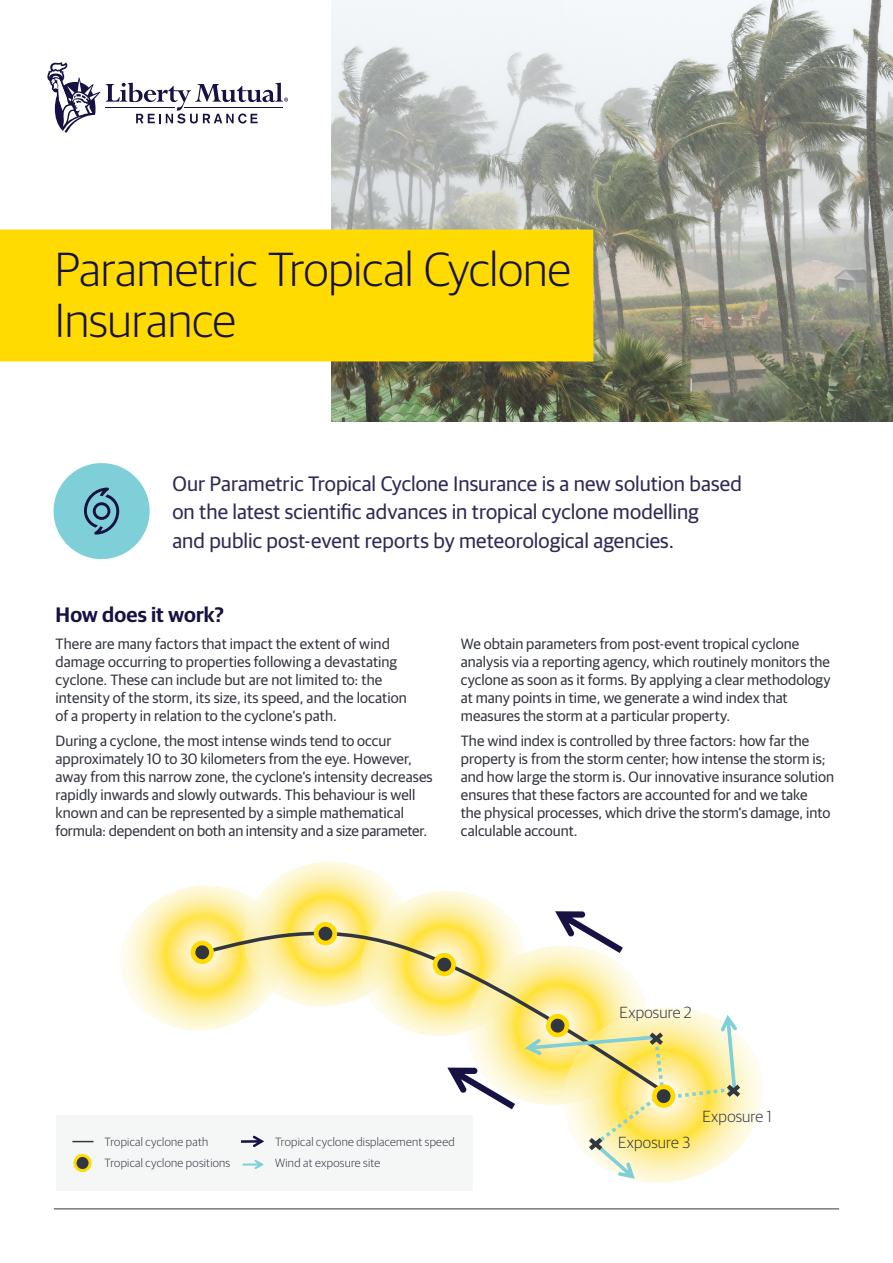
<style>
.page{position:relative;width:893px;height:1263px;background:#fff}
.page>*{position:absolute;margin:0;border:0;box-sizing:border-box;transform-origin:0 0}
.Headline_1_36_40_Lib{font:300 48px/51px "Guardian Sans";letter-spacing:-.005em;color:#171243}
.Headline_2_14_16_Lib{font:21px/28.5px "Guardian Sans";color:#312a54}
.Headline_3_14_16_Lib{font:600 21px "Guardian Sans";letter-spacing:.005em;color:#171243}
.t1{font:300 16.2px "Guardian Sans";letter-spacing:.01em;color:#343740}
.Body_10_12_gray{font:15px/18px "Guardian Sans";color:#343740}
.t2{font:300 12px/21px "Guardian Sans";letter-spacing:.025em;color:#343740}
</style>
<div class="page">
<svg style="left:47px;top:62px;width:241px;height:71px"></svg>
<img style="left:332px;top:0;width:561px;height:421px">
<hr style="left:54px;top:1208px;width:785px;height:1px;background:#343740">
<div style="left:0;top:230px;width:593px;height:131px;background:#ffdb01"></div>
<div style="left:56px;top:1115px;width:416px;height:75px;background:#f5f7f7"></div>
<svg style="left:72px;top:1141px;width:21px;height:1px"></svg>
<svg style="left:73px;top:1153px;width:19px;height:20px"></svg>
<svg style="left:120px;top:862px;width:643px;height:321px"></svg>
<div style="left:54px;top:463px;width:96px;height:96px;background:#7ecfd7;border-radius:50%"></div>
<svg style="left:84px;top:488px;width:35px;height:47px"></svg>
<p class="Headline_1_36_40_Lib" style="left:55px;top:241px;width:518px">Parametric Tropical Cyclone<br>Insurance</p>
<p class="Headline_2_14_16_Lib" style="left:172px;top:468px;width:571px">Our Parametric Tropical Cyclone Insurance is a new solution based on the latest scientific advances in tropical cyclone modelling<br>and public post-event reports by meteorological agencies.</p>
<p class="Headline_3_14_16_Lib" style="left:56px;top:600px;width:170px">How does it work?</p>
<p class="Body_10_12_gray" style="left:56px;top:634px;width:353px">There are many factors that impact the extent of wind damage occurring to properties following a devastating cyclone. These can include but are not limited to: the intensity of the storm, its size, its speed, and the location of a property in relation to the cyclone’s path.</p>
<p class="Body_10_12_gray" style="left:56px;top:730px;width:379px">During a cyclone, the most intense winds tend to occur approximately 10 to 30 kilometers from the eye. However, away from this narrow zone, the cyclone’s intensity decreases rapidly inwards and slowly outwards. This behaviour is well known and can be represented by a simple mathematical formula: dependent on both an intensity and a size parameter.</p>
<p class="Body_10_12_gray" style="left:461px;top:634px;width:371px">We obtain parameters from post-event tropical cyclone analysis via a reporting agency, which routinely monitors the cyclone as soon as it forms. By applying a clear methodology at many points in time, we generate a wind index that measures the storm at a particular property.</p>
<p class="Body_10_12_gray" style="left:461px;top:730px;width:375px">The wind index is controlled by three factors: how far the property is from the storm center; how intense the storm is; and how large the storm is. Our innovative insurance solution ensures that these factors are accounted for and we take<br>the physical processes, which drive the storm’s damage, into calculable account.</p>
<p class="t1" style="left:620px;top:1001px;width:74px">Exposure 2</p>
<p class="t1" style="left:702px;top:1105px;width:71px">Exposure 1</p>
<p class="t2" style="left:105px;top:1130px;width:127px">Tropical cyclone path<br>Tropical cyclone positions</p>
<p class="t2" style="left:275px;top:1130px;width:181px">Tropical cyclone displacement speed<br>Wind at exposure site</p>
<p class="t1" style="left:618px;top:1132px;width:74px">Exposure 3</p>
</div>
